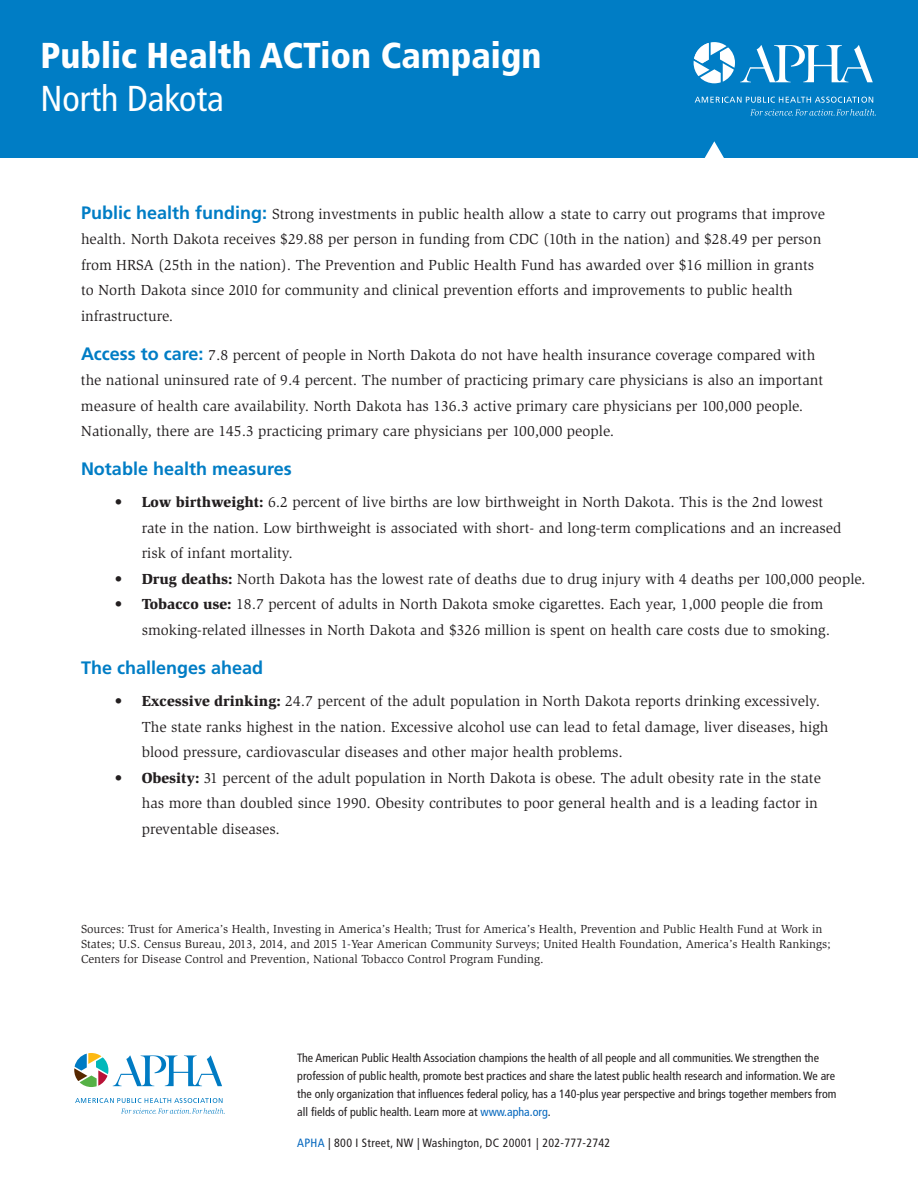
<style>
.page{position:relative;width:918px;height:1188px;background:#fff}
.page>*{position:absolute;margin:0;border:0;box-sizing:border-box;transform-origin:0 0}
.t1{font:900 condensed 36px "Frutiger LT Std";color:#fff}
.t2{font:condensed 36px "Frutiger LT Std";color:#fff}
.t3{font:700 18px "Frutiger LT Std";color:#007dc5}
.t4{font:15px/25.5px "Slimbach";color:#231f20}
.t5{font:condensed 12px/18px "Frutiger LT Std";color:#231f20}
.t6{font:12px/15px "Slimbach";color:#231f20}
.t7{font:condensed 12px "Frutiger LT Std";letter-spacing:.025em;color:#231f20}
.s1{font-family:"Frutiger LT Std";font-weight:700;font-size:18px;color:#007dc5}
.s2{font-weight:900}
.s3{color:#0065bd}
</style>
<div class="page">
<div style="left:0;top:0;width:918px;height:158px;background:#007dc5"></div>
<svg style="left:704px;top:141px;width:20px;height:17px"></svg>
<svg style="left:750px;top:109px;width:126px;height:7px"></svg>
<svg style="left:695px;top:97px;width:178px;height:6px"></svg>
<svg style="left:694px;top:42px;width:179px;height:41px"></svg>
<svg style="left:75px;top:1098px;width:150px;height:16px"></svg>
<svg style="left:74px;top:1053px;width:148px;height:34px"></svg>
<h1 class="t1" style="left:40px;top:34px;width:502px">Public Health ACTion Campaign</h1>
<h1 class="t2" style="left:40px;top:78px;width:185px">North Dakota</h1>
<p class="t4" style="left:81px;top:201px;width:746px"><span class="s1">Public health funding:</span> Strong investments in public health allow a state to carry out programs that improve health. North Dakota receives $29.88 per person in funding from CDC (10th in the nation) and $28.49 per person from HRSA (25th in the nation). The Prevention and Public Health Fund has awarded over $16 million in grants to North Dakota since 2010 for community and clinical prevention efforts and improvements to public health infrastructure.</p>
<p class="t4" style="left:81px;top:342px;width:744px"><span class="s1">Access to care:</span> 7.8 percent of people in North Dakota do not have health insurance coverage compared with the national uninsured rate of 9.4 percent. The number of practicing primary care physicians is also an important measure of health care availability. North Dakota has 136.3 active primary care physicians per 100,000 people.<br>Nationally, there are 145.3 practicing primary care physicians per 100,000 people.</p>
<p class="t3" style="left:81px;top:458px;width:212px">Notable health measures</p>
<p class="t4" style="left:142px;top:490px;width:701px;text-indent:-27px"><span class="s2">• Low birthweight:</span> 6.2 percent of live births are low birthweight in North Dakota. This is the 2nd lowest rate in the nation. Low birthweight is associated with short- and long-term complications and an increased risk of infant mortality.</p>
<p class="t4" style="left:115px;top:566px;width:752px"><span class="s2">• Drug deaths:</span> North Dakota has the lowest rate of deaths due to drug injury with 4 deaths per 100,000 people.</p>
<p class="t4" style="left:142px;top:592px;width:690px;text-indent:-27px"><span class="s2">• Tobacco use:</span> 18.7 percent of adults in North Dakota smoke cigarettes. Each year, 1,000 people die from smoking-related illnesses in North Dakota and $326 million is spent on health care costs due to smoking.</p>
<p class="t3" style="left:81px;top:657px;width:184px">The challenges ahead</p>
<p class="t4" style="left:142px;top:689px;width:688px;text-indent:-27px"><span class="s2">• Excessive drinking:</span> 24.7 percent of the adult population in North Dakota reports drinking excessively.<br>The state ranks highest in the nation. Excessive alcohol use can lead to fetal damage, liver diseases, high blood pressure, cardiovascular diseases and other major health problems.</p>
<p class="t4" style="left:142px;top:765px;width:681px;text-indent:-27px"><span class="s2">• Obesity:</span> 31 percent of the adult population in North Dakota is obese. The adult obesity rate in the state has more than doubled since 1990. Obesity contributes to poor general health and is a leading factor in preventable diseases.</p>
<p class="t6" style="left:81px;top:921px;width:751px">Sources: Trust for America’s Health, Investing in America’s Health; Trust for America’s Health, Prevention and Public Health Fund at Work in<br>States; U.S. Census Bureau, 2013, 2014, and 2015 1-Year American Community Surveys; United Health Foundation, America’s Health Rankings;<br>Centers for Disease Control and Prevention, National Tobacco Control Program Funding.</p>
<p class="t5" style="left:297px;top:1049px;width:541px">The American Public Health Association champions the health of all people and all communities. We strengthen the profession of public health, promote best practices and share the latest public health research and information. We are the only organization that influences federal policy, has a 140-plus year perspective and brings together members from all fields of public health. Learn more at <span class="s3">www.apha.org</span>.</p>
<p class="t7" style="left:297px;top:1136px;width:315px"><span class="s3">APHA</span> | 800 I Street, NW | Washington, DC 20001 | 202-777-2742</p>
</div>
